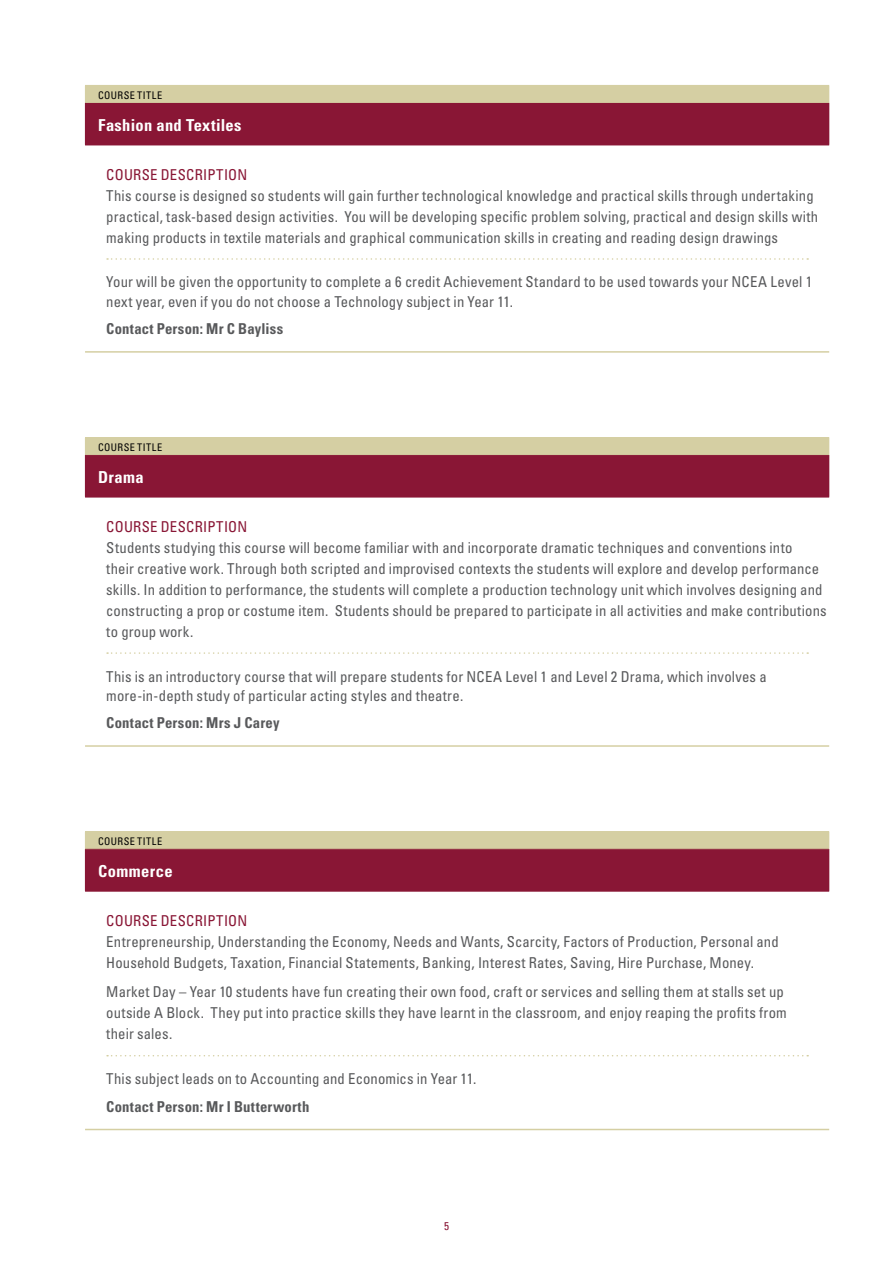
<style>
.page{position:relative;width:893px;height:1263px;background:#fff}
.page>*{position:absolute;margin:0;border:0;box-sizing:border-box;transform-origin:0 0}
.t1{font:700 condensed 16.5px "Univers";letter-spacing:.02em;color:#fff}
.t2{font:condensed 15px/21px "Univers";letter-spacing:.01em;color:#58595b}
.t3{font:700 condensed 15px "Univers";letter-spacing:.015em;color:#58595b}
.t4{font:condensed 15px "Univers";letter-spacing:.02em;color:#891635}
.t5{font:condensed 11.25px "Univers";color:#891635}
.t6{font:condensed 10.5px "Univers";letter-spacing:.04em;color:#000}
</style>
<div class="page">
<svg style="left:107px;top:258px;width:701px;height:2px"></svg>
<hr style="left:85px;top:351px;width:744px;height:2px;background:#d5cfa3">
<svg style="left:107px;top:652px;width:701px;height:2px"></svg>
<hr style="left:85px;top:745px;width:744px;height:2px;background:#d5cfa3">
<svg style="left:107px;top:1055px;width:701px;height:1px"></svg>
<hr style="left:85px;top:1129px;width:744px;height:1px;background:#d5cfa3">
<div style="left:85px;top:85px;width:744px;height:17px;background:#d5cfa3"></div>
<div style="left:85px;top:102px;width:744px;height:43px;background:#891635"></div>
<hr style="left:85px;top:145px;width:744px;height:1px;background:#891635">
<hr style="left:85px;top:102px;width:744px;height:1px;background:#d5cfa3">
<div style="left:85px;top:437px;width:744px;height:17px;background:#d5cfa3"></div>
<div style="left:85px;top:454px;width:744px;height:43px;background:#891635"></div>
<hr style="left:85px;top:497px;width:744px;height:1px;background:#891635">
<hr style="left:85px;top:454px;width:744px;height:1px;background:#d5cfa3">
<div style="left:85px;top:832px;width:744px;height:17px;background:#d5cfa3"></div>
<div style="left:85px;top:849px;width:744px;height:42px;background:#891635"></div>
<hr style="left:85px;top:891px;width:744px;height:1px;background:#891635">
<hr style="left:85px;top:831px;width:744px;height:1px;background:#d5cfa3">
<p class="t6" style="left:98px;top:89px;width:66px">COURSE TITLE</p>
<p class="t1" style="left:98px;top:115px;width:145px">Fashion and Textiles</p>
<p class="t4" style="left:106px;top:165px;width:142px">COURSE DESCRIPTION</p>
<p class="t2" style="left:106px;top:184px;width:713px">This course is designed so students will gain further technological knowledge and practical skills through undertaking practical, task-based design activities. You will be developing specific problem solving, practical and design skills with making products in textile materials and graphical communication skills in creating and reading design drawings</p>
<p class="t2" style="left:106px;top:272px;width:707px;line-height:19.2px">Your will be given the opportunity to complete a 6 credit Achievement Standard to be used towards your NCEA Level 1 next year, even if you do not choose a Technology subject in Year 11.</p>
<p class="t3" style="left:106px;top:320px;width:178px">Contact Person: Mr C Bayliss</p>
<p class="t6" style="left:98px;top:441px;width:66px">COURSE TITLE</p>
<p class="t1" style="left:98px;top:467px;width:47px">Drama</p>
<p class="t4" style="left:106px;top:517px;width:142px">COURSE DESCRIPTION</p>
<p class="t2" style="left:106px;top:537px;width:722px">Students studying this course will become familiar with and incorporate dramatic techniques and conventions into<br>their creative work. Through both scripted and improvised contexts the students will explore and develop performance skills. In addition to performance, the students will complete a production technology unit which involves designing and constructing a prop or costume item. Students should be prepared to participate in all activities and make contributions to group work.</p>
<p class="t2" style="left:106px;top:666px;width:662px;line-height:19px">This is an introductory course that will prepare students for NCEA Level 1 and Level 2 Drama, which involves a more-in-depth study of particular acting styles and theatre.</p>
<p class="t3" style="left:106px;top:714px;width:175px">Contact Person: Mrs J Carey</p>
<p class="t6" style="left:98px;top:835px;width:66px">COURSE TITLE</p>
<p class="t1" style="left:98px;top:861px;width:76px">Commerce</p>
<p class="t4" style="left:106px;top:911px;width:142px">COURSE DESCRIPTION</p>
<p class="t2" style="left:106px;top:931px;width:674px">Entrepreneurship, Understanding the Economy, Needs and Wants, Scarcity, Factors of Production, Personal and<br>Household Budgets, Taxation, Financial Statements, Banking, Interest Rates, Saving, Hire Purchase, Money.</p>
<p class="t2" style="left:106px;top:981px;width:682px">Market Day – Year 10 students have fun creating their own food, craft or services and selling them at stalls set up outside A Block. They put into practice skills they have learnt in the classroom, and enjoy reaping the profits from their sales.</p>
<p class="t2" style="left:106px;top:1068px;width:371px">This subject leads on to Accounting and Economics in Year 11.</p>
<p class="t3" style="left:106px;top:1097px;width:205px">Contact Person: Mr I Butterworth</p>
<p class="t5" style="left:444px;top:1218px;width:6px">5</p>
</div>
